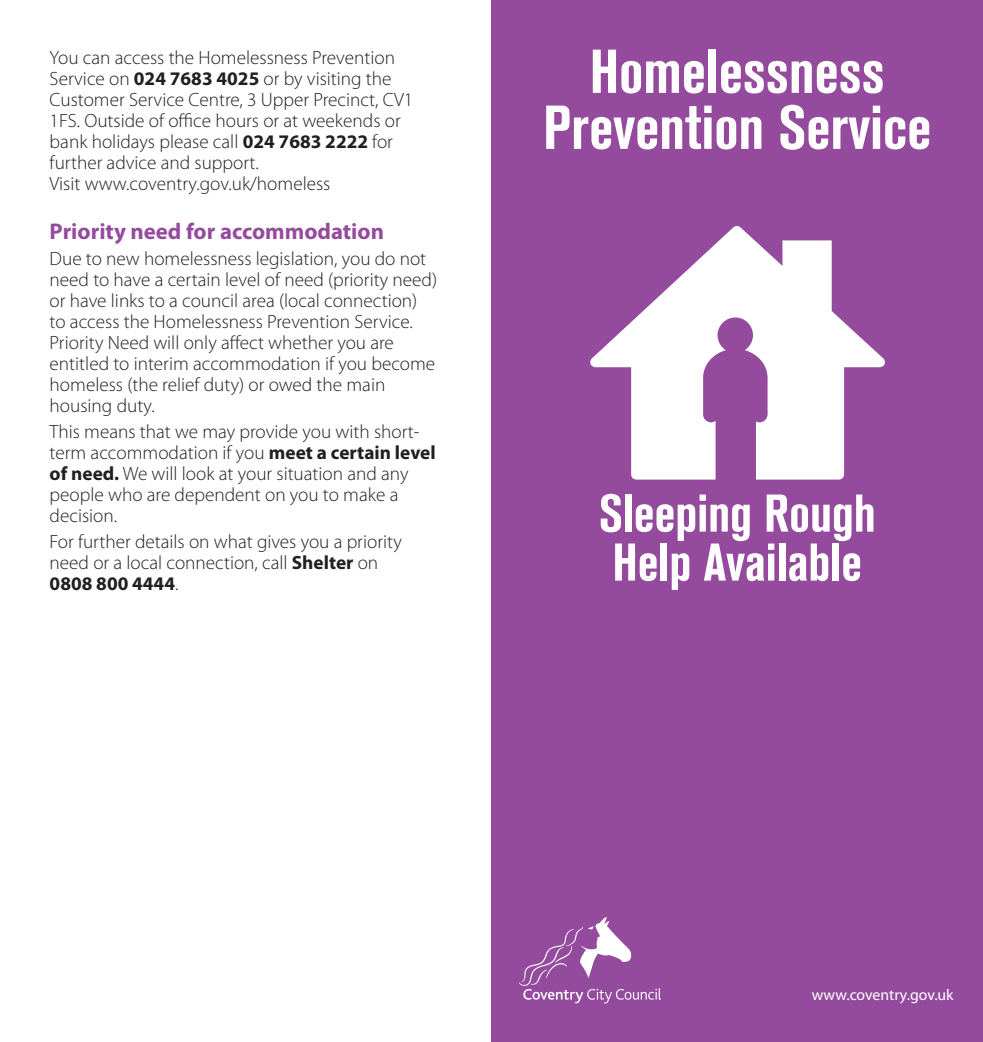
<style>
.page{position:relative;width:983px;height:1042px;background:#fff}
.page>*{position:absolute;margin:0;border:0;box-sizing:border-box;transform-origin:0 0}
.t1{font:700 condensed 61.25px/56px "Akzidenz Grotesk BQ";color:#fff;text-align:center}
.t2{font:700 condensed 52.5px/49px "Akzidenz Grotesk BQ";color:#fff}
.t3{font:700 22.75px "Myriad Pro";color:#954b9d}
.t4{font:300 19.25px/21px "Myriad Pro";color:#231f20}
.t5{font:15.75px "Myriad Pro";color:#fff}
.s1{font-weight:700}
</style>
<div class="page">
<div style="left:491px;top:0;width:491px;height:1042px;background:#954b9d"></div>
<svg style="left:519px;top:917px;width:142px;height:86px"></svg>
<svg style="left:590px;top:226px;width:295px;height:253px;fill:#fff"></svg>
<p class="t4" style="left:50px;top:47px;width:365px">You can access the Homelessness Prevention Service on <span class="s1">024 7683 4025</span> or by visiting the Customer Service Centre, 3 Upper Precinct, CV1<br>1FS. Outside of office hours or at weekends or bank holidays please call <span class="s1">024 7683 2222</span> for further advice and support.<br>Visit www.coventry.gov.uk/homeless</p>
<p class="t3" style="left:50px;top:219px;width:336px">Priority need for accommodation</p>
<p class="t4" style="left:50px;top:249px;width:389px">Due to new homelessness legislation, you do not need to have a certain level of need (priority need) or have links to a council area (local connection) to access the Homelessness Prevention Service.<br>Priority Need will only affect whether you are entitled to interim accommodation if you become homeless (the relief duty) or owed the main housing duty.</p>
<p class="t4" style="left:50px;top:422px;width:387px">This means that we may provide you with short&shy;term accommodation if you <span class="s1">meet a certain level of need.</span> We will look at your situation and any people who are dependent on you to make a decision.</p>
<p class="t4" style="left:50px;top:532px;width:353px">For further details on what gives you a priority need or a local connection, call <span class="s1">Shelter</span> on<br><span class="s1">0808 800 4444</span>.</p>
<h1 class="t1" style="left:543px;top:43px;width:389px">Homelessness<br>Prevention Service</h1>
<h2 class="t2" style="left:598px;top:489px;width:278px">Sleeping Rough<br>Help Available</h2>
<p class="t5" style="left:811px;top:986px;width:143px">www.coventry.gov.uk</p>
</div>
